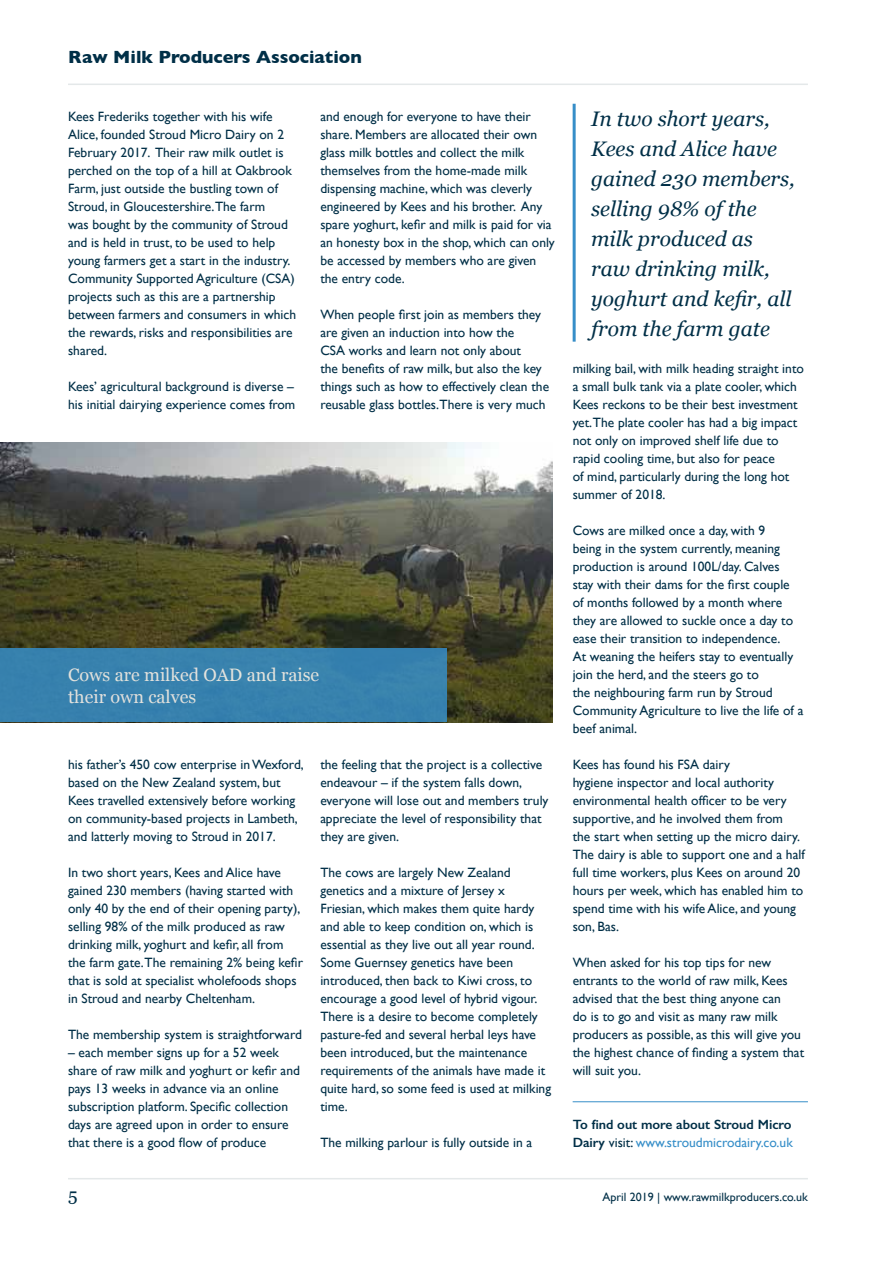
<style>
.page{position:relative;width:893px;height:1263px;background:#fff}
.page>*{position:absolute;margin:0;border:0;box-sizing:border-box;transform-origin:0 0}
.t1{font:italic 21px/30px "Georgia";color:#002f47}
.t2{font:18px/21.6px "Georgia";color:#fff}
.t3{font:700 18px "Gill Sans";color:#002f47}
.t4{font:18px "Georgia";color:#002f47}
.t5{font:13.5px/18px "Gill Sans";color:#002f47}
.t6{font:600 13.5px/18px "Gill Sans";color:#002f47}
.t7{font:12px "Gill Sans";color:#002f47}
.s1{font-weight:400}
.s2{font-weight:400;color:#368ec8}
</style>
<div class="page">
<img style="left:0;top:442px;width:553px;height:281px">
<hr style="left:68px;top:84px;width:740px;height:1px;background:#e4e8e9">
<hr style="left:68px;top:1178px;width:740px;height:1px;background:#e4e8e9">
<div style="left:0;top:648px;width:446px;height:74px;background:#3781ae"></div>
<hr style="left:573px;top:104px;width:3px;height:238px;background:#368ec8">
<hr style="left:573px;top:1101px;width:235px;height:1px;background:#368ec8">
<h2 class="t3" style="left:68px;top:42px;width:295px">Raw Milk Producers Association</h2>
<p class="t5" style="left:68px;top:107px;width:230px">Kees Frederiks together with his wife Alice, founded Stroud Micro Dairy on 2<br>February 2017. Their raw milk outlet is perched on the top of a hill at Oakbrook Farm, just outside the bustling town of Stroud, in Gloucestershire.The farm<br>was bought by the community of Stroud and is held in trust, to be used to help young farmers get a start in the industry.<br>Community Supported Agriculture (CSA) projects such as this are a partnership between farmers and consumers in which the rewards, risks and responsibilities are shared.</p>
<p class="t5" style="left:68px;top:377px;width:229px">Kees’ agricultural background is diverse – his initial dairying experience comes from</p>
<p class="t5" style="left:320px;top:107px;width:236px">and enough for everyone to have their share. Members are allocated their own glass milk bottles and collect the milk themselves from the home-made milk dispensing machine, which was cleverly engineered by Kees and his brother. Any spare yoghurt, kefir and milk is paid for via an honesty box in the shop, which can only be accessed by members who are given the entry code.</p>
<p class="t5" style="left:320px;top:305px;width:230px">When people first join as members they are given an induction into how the<br>CSA works and learn not only about<br>the benefits of raw milk, but also the key things such as how to effectively clean the reusable glass bottles.There is very much</p>
<h2 class="t2" style="left:68px;top:664px;width:253px">Cows are milked OAD and raise their own calves</h2>
<p class="t5" style="left:68px;top:755px;width:237px">his father’s 450 cow enterprise in Wexford, based on the New Zealand system, but Kees travelled extensively before working on community-based projects in Lambeth, and latterly moving to Stroud in 2017.</p>
<p class="t5" style="left:68px;top:863px;width:236px">In two short years, Kees and Alice have gained 230 members (having started with only 40 by the end of their opening party), selling 98% of the milk produced as raw drinking milk, yoghurt and kefir, all from the farm gate.The remaining 2% being kefir that is sold at specialist wholefoods shops in Stroud and nearby Cheltenham.</p>
<p class="t5" style="left:68px;top:1025px;width:236px">The membership system is straightforward</p>
<p class="t5" style="left:68px;top:1043px;width:233px">– each member signs up for a 52 week share of raw milk and yoghurt or kefir and pays 13 weeks in advance via an online subscription platform. Specific collection days are agreed upon in order to ensure that there is a good flow of produce</p>
<p class="t5" style="left:320px;top:755px;width:230px">the feeling that the project is a collective endeavour – if the system falls down, everyone will lose out and members truly appreciate the level of responsibility that they are given.</p>
<p class="t5" style="left:320px;top:863px;width:232px">The cows are largely New Zealand genetics and a mixture of Jersey x Friesian, which makes them quite hardy and able to keep condition on, which is essential as they live out all year round.<br>Some Guernsey genetics have been introduced, then back to Kiwi cross, to encourage a good level of hybrid vigour.<br>There is a desire to become completely pasture-fed and several herbal leys have been introduced, but the maintenance requirements of the animals have made it quite hard, so some feed is used at milking time.</p>
<p class="t5" style="left:320px;top:1133px;width:213px">The milking parlour is fully outside in a</p>
<h1 class="t1" style="left:591px;top:103px;width:205px">In two short years,<br>Kees and Alice have gained 230 members, selling 98% of the milk produced as raw drinking milk, yoghurt and kefir, all from the farm gate</h1>
<p class="t5" style="left:573px;top:359px;width:233px">milking bail, with milk heading straight into a small bulk tank via a plate cooler, which Kees reckons to be their best investment yet.The plate cooler has had a big impact not only on improved shelf life due to rapid cooling time, but also for peace<br>of mind, particularly during the long hot summer of 2018.</p>
<p class="t5" style="left:573px;top:521px;width:232px">Cows are milked once a day, with 9<br>being in the system currently, meaning production is around 100L/day. Calves stay with their dams for the first couple of months followed by a month where they are allowed to suckle once a day to ease their transition to independence.<br>At weaning the heifers stay to eventually join the herd, and the steers go to<br>the neighbouring farm run by Stroud Community Agriculture to live the life of a beef animal.</p>
<p class="t5" style="left:573px;top:755px;width:234px">Kees has found his FSA dairy<br>hygiene inspector and local authority environmental health officer to be very supportive, and he involved them from<br>the start when setting up the micro dairy.<br>The dairy is able to support one and a half full time workers, plus Kees on around 20 hours per week, which has enabled him to spend time with his wife Alice, and young son, Bas.</p>
<p class="t5" style="left:573px;top:953px;width:233px">When asked for his top tips for new entrants to the world of raw milk, Kees advised that the best thing anyone can<br>do is to go and visit as many raw milk producers as possible, as this will give you the highest chance of finding a system that will suit you.</p>
<p class="t6" style="left:573px;top:1115px;width:222px">To find out more about Stroud Micro<br>Dairy <span class="s1">visit:</span> <span class="s2">www.stroudmicrodairy.co.uk</span></p>
<h2 class="t4" style="left:68px;top:1182px;width:11px">5</h2>
<p class="t7" style="left:602px;top:1190px;width:207px">April 2019 | www.rawmilkproducers.co.uk</p>
</div>
